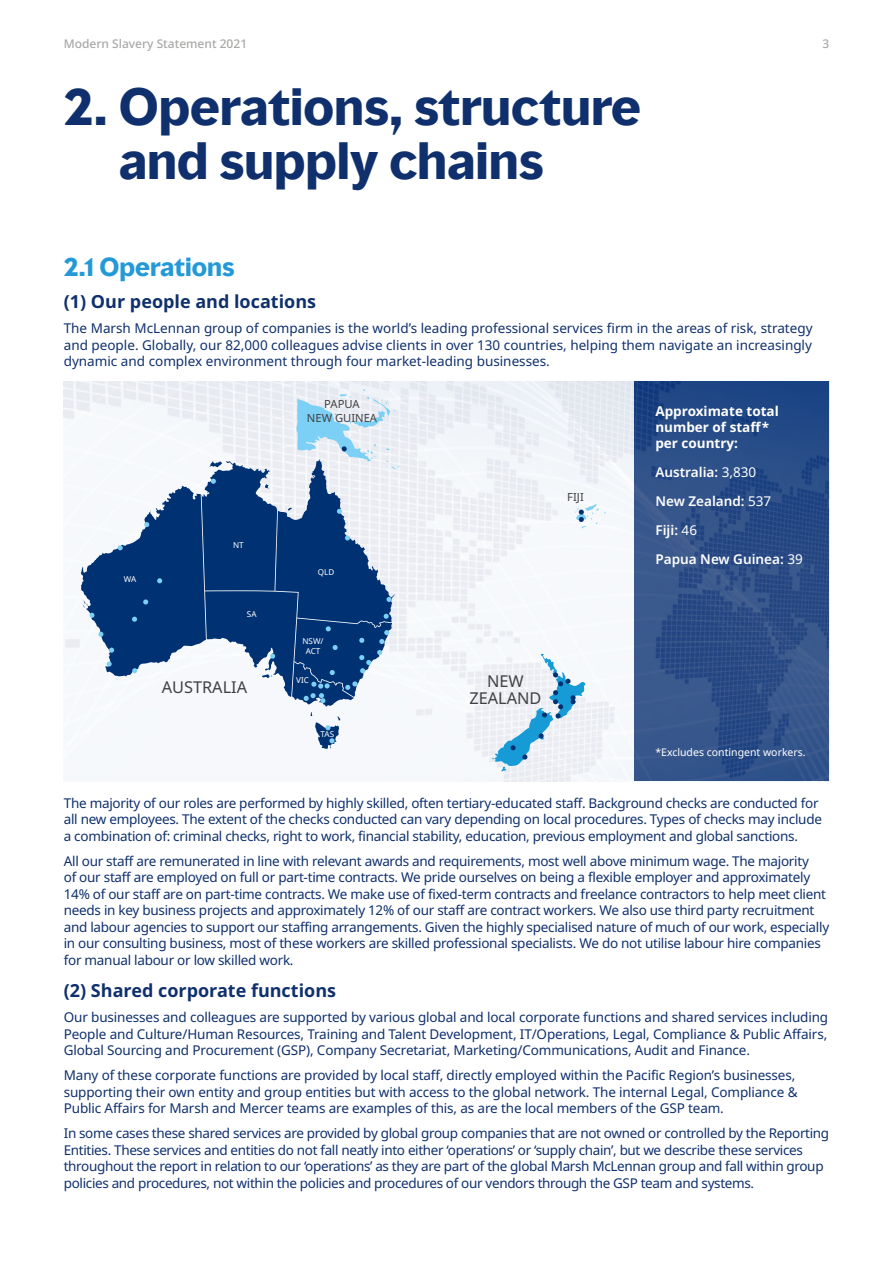
<style>
.page{position:relative;width:893px;height:1263px;background:#fff}
.page>*{position:absolute;margin:0;border:0;box-sizing:border-box;transform-origin:0 0}
.t1{font:700 48px/54px "MMC Display";color:#0f306d}
.t2{font:700 24px "MMC Display";color:#239ad7}
.t3{font:700 18px "Noto Sans";color:#0f306d}
.t4{font:16.35px/17.4px "Noto Sans";color:#414042;text-align:center}
.t5{font:13.5px/16.5px "Noto Sans";letter-spacing:-.02em;color:#0f306d}
.t6{font:600 13.5px/29px "Noto Sans";color:#fff}
.t7{font:700 13.5px/16.2px "Noto Sans";color:#fff}
.t8{font:500 12px "Noto Sans";color:#a8a8a7}
.t9{font:11.25px/13.2px "Noto Sans";color:#414042;text-align:center}
.t10{font:10.5px "Noto Sans";color:#fff}
.t11{font:8.1px/9.8px "Noto Sans";color:#fff;text-align:center}
.s1{font-weight:400}
</style>
<div class="page">
<img style="left:64px;top:381px;width:570px;height:400px">
<svg style="left:81px;top:459px;width:314px;height:290px"></svg>
<svg style="left:109px;top:648px;width:5px;height:5px"></svg>
<svg style="left:330px;top:670px;width:5px;height:5px"></svg>
<svg style="left:345px;top:681px;width:12px;height:9px"></svg>
<svg style="left:304px;top:682px;width:26px;height:21px"></svg>
<svg style="left:270px;top:653px;width:5px;height:6px"></svg>
<svg style="left:329px;top:738px;width:5px;height:5px"></svg>
<svg style="left:377px;top:650px;width:5px;height:5px"></svg>
<svg style="left:326px;top:626px;width:5px;height:5px"></svg>
<svg style="left:359px;top:638px;width:5px;height:5px"></svg>
<svg style="left:359px;top:655px;width:12px;height:18px"></svg>
<svg style="left:333px;top:645px;width:5px;height:5px"></svg>
<svg style="left:379px;top:630px;width:10px;height:14px"></svg>
<svg style="left:384px;top:614px;width:5px;height:5px"></svg>
<svg style="left:386px;top:597px;width:6px;height:5px"></svg>
<svg style="left:345px;top:535px;width:5px;height:5px"></svg>
<svg style="left:337px;top:509px;width:5px;height:5px"></svg>
<svg style="left:211px;top:479px;width:5px;height:5px"></svg>
<svg style="left:144px;top:522px;width:5px;height:5px"></svg>
<svg style="left:118px;top:545px;width:5px;height:5px"></svg>
<svg style="left:132px;top:617px;width:5px;height:5px"></svg>
<svg style="left:143px;top:599px;width:5px;height:5px"></svg>
<svg style="left:157px;top:578px;width:5px;height:5px"></svg>
<svg style="left:89px;top:613px;width:5px;height:5px"></svg>
<svg style="left:98px;top:632px;width:5px;height:5px"></svg>
<svg style="left:107px;top:661px;width:5px;height:5px"></svg>
<svg style="left:132px;top:668px;width:5px;height:5px"></svg>
<svg style="left:325px;top:725px;width:5px;height:5px"></svg>
<svg style="left:575px;top:503px;width:31px;height:26px"></svg>
<svg style="left:296px;top:389px;width:104px;height:80px"></svg>
<svg style="left:492px;top:654px;width:93px;height:118px"></svg>
<svg style="left:634px;top:381px;width:195px;height:400px;background:#2d4f87"></svg>
<p class="t8" style="left:64px;top:35px;width:185px">Modern Slavery Statement 2021</p>
<p class="t8" style="left:822px;top:35px;width:8px">3</p>
<h1 class="t1" style="left:119px;top:81px;width:523px;text-indent:-55px">2. Operations, structure and supply chains</h1>
<h2 class="t2" style="left:64px;top:251px;width:172px">2.1 Operations</h2>
<h3 class="t3" style="left:64px;top:289px;width:254px">(1) Our people and locations</h3>
<p class="t5" style="left:64px;top:320px;width:750px;text-align:justify">The Marsh McLennan group of companies is the world’s leading professional services firm in the areas of risk, strategy and people. Globally, our 82,000 colleagues advise clients in over 130 countries, helping them navigate an increasingly dynamic and complex environment through four market-leading businesses.</p>
<p class="t9" style="left:307px;top:398px;width:72px">PAPUA<br>NEW GUINEA</p>
<p class="t11" style="left:124px;top:574px;width:14px">WA</p>
<p class="t11" style="left:233px;top:540px;width:12px">NT</p>
<p class="t11" style="left:247px;top:609px;width:11px">SA</p>
<p class="t11" style="left:318px;top:567px;width:18px">QLD</p>
<p class="t11" style="left:302px;top:636px;width:23px">NSW/<br>ACT</p>
<p class="t4" style="left:162px;top:679px;width:87px">AUSTRALIA</p>
<p class="t4" style="left:469px;top:673px;width:74px">NEW<br>ZEALAND</p>
<p class="t11" style="left:296px;top:675px;width:14px">VIC</p>
<p class="t11" style="left:321px;top:729px;width:15px">TAS</p>
<p class="t9" style="left:567px;top:490px;width:18px">FIJI</p>
<p class="t7" style="left:655px;top:403px;width:125px">Approximate total number of staff* per country:</p>
<p class="t6" style="left:655px;top:458px;width:149px">Australia: <span class="s1">3,830<br></span>New Zealand: <span class="s1">537<br></span>Fiji: <span class="s1">46<br></span>Papua New Guinea: <span class="s1">39</span></p>
<p class="t10" style="left:655px;top:744px;width:152px">*Excludes contingent workers.</p>
<p class="t5" style="left:64px;top:795px;width:760px">The majority of our roles are performed by highly skilled, often tertiary-educated staff. Background checks are conducted for all new employees. The extent of the checks conducted can vary depending on local procedures. Types of checks may include a combination of: criminal checks, right to work, financial stability, education, previous employment and global sanctions.</p>
<p class="t5" style="left:64px;top:853px;width:767px">All our staff are remunerated in line with relevant awards and requirements, most well above minimum wage. The majority<br>of our staff are employed on full or part-time contracts. We pride ourselves on being a flexible employer and approximately 14% of our staff are on part-time contracts. We make use of fixed-term contracts and freelance contractors to help meet client needs in key business projects and approximately 12% of our staff are contract workers. We also use third party recruitment and labour agencies to support our staffing arrangements. Given the highly specialised nature of much of our work, especially in our consulting business, most of these workers are skilled professional specialists. We do not utilise labour hire companies for manual labour or low skilled work.</p>
<h3 class="t3" style="left:64px;top:978px;width:274px">(2) Shared corporate functions</h3>
<p class="t5" style="left:64px;top:1009px;width:766px;text-align:justify">Our businesses and colleagues are supported by various global and local corporate functions and shared services including People and Culture/Human Resources, Training and Talent Development, IT/Operations, Legal, Compliance &amp; Public Affairs, Global Sourcing and Procurement (GSP), Company Secretariat, Marketing/Communications, Audit and Finance.</p>
<p class="t5" style="left:64px;top:1067px;width:735px">Many of these corporate functions are provided by local staff, directly employed within the Pacific Region’s businesses, supporting their own entity and group entities but with access to the global network. The internal Legal, Compliance &amp;<br>Public Affairs for Marsh and Mercer teams are examples of this, as are the local members of the GSP team.</p>
<p class="t5" style="left:64px;top:1125px;width:767px">In some cases these shared services are provided by global group companies that are not owned or controlled by the Reporting Entities. These services and entities do not fall neatly into either ‘operations’ or ‘supply chain’, but we describe these services throughout the report in relation to our ‘operations’ as they are part of the global Marsh McLennan group and fall within group policies and procedures, not within the policies and procedures of our vendors through the GSP team and systems.</p>
</div>
